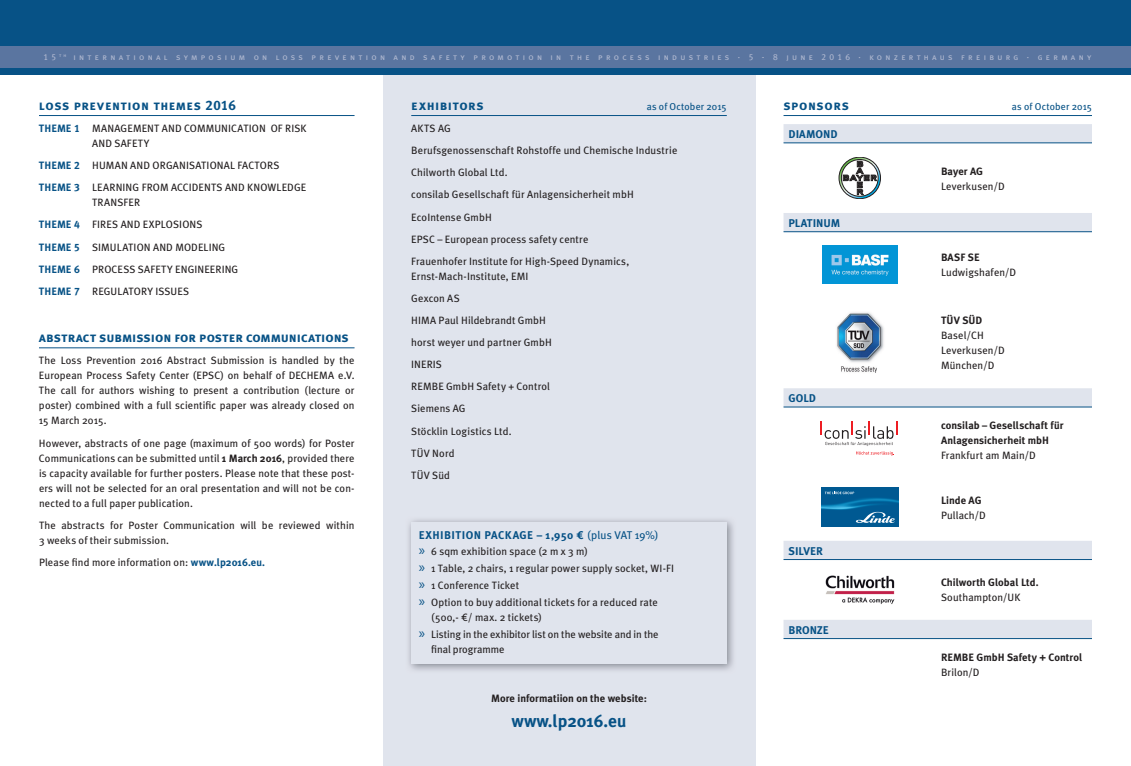
<style>
.page{position:relative;width:1131px;height:766px;background:#fff}
.page>*{position:absolute;margin:0;border:0;box-sizing:border-box;transform-origin:0 0}
.t1{font:700 17.5px "Meta Plus";color:#075286}
.t2{font:13.75px "Meta Plus Bold Caps";letter-spacing:-.005em;color:#075286}
.t3{font:13.75px "Meta Plus Bold Caps";letter-spacing:.02em;color:#075286}
.t4{font:13.75px "Meta Plus Bold Caps";letter-spacing:.04em;color:#075286}
.t5{font:700 11.25px "Meta Plus";letter-spacing:.035em;color:#075286}
.t6{font:700 11.25px "Meta Plus";letter-spacing:.01em;color:#075286}
.t7{font:10.62px/22.1px "Meta Plus";letter-spacing:.01em;color:#231f20}
.t8{font:700 10.62px/15px "Meta Plus";letter-spacing:.005em;color:#231f20}
.t9{font:10px "Meta Plus";letter-spacing:.01em;color:#075286}
.t10{font:8.75px "Meta Plus Book Caps";letter-spacing:.375em;color:#aeb7cf}
.s1{font-weight:700;color:#075286}
.s2{font-family:"Meta Plus Bold Caps";color:#075286}
.s3{font-weight:700}
.s4{font-family:"Meta OT"}
.s5{font-weight:400}
.s6{font-family:"Myriad Pro";font-size:15px;color:#075286}
</style>
<div class="page">
<div style="left:383px;top:44px;width:372px;height:721px;background:#e0e4ed"></div>
<div style="left:0;top:0;width:1130px;height:74px;background:#075286"></div>
<div style="left:0;top:46px;width:1130px;height:21px;background:#5a75a0"></div>
<hr style="left:39px;top:115px;width:315px;height:1px;background:#075286">
<hr style="left:39px;top:347px;width:315px;height:1px;background:#075286">
<hr style="left:411px;top:115px;width:315px;height:1px;background:#075286">
<hr style="left:783px;top:115px;width:308px;height:1px;background:#075286">
<div style="left:783px;top:124px;width:308px;height:19px;background:#e0e4ed"></div>
<div style="left:783px;top:213px;width:308px;height:18px;background:#e0e4ed"></div>
<svg style="left:783px;top:388px;width:308px;height:250px"></svg>
<hr style="left:783px;top:143px;width:152px;height:1px;background:#075286">
<hr style="left:935px;top:143px;width:156px;height:1px;background:#075286">
<hr style="left:783px;top:231px;width:152px;height:1px;background:#075286">
<hr style="left:935px;top:231px;width:156px;height:1px;background:#075286">
<hr style="left:783px;top:406px;width:152px;height:1px;background:#075286">
<hr style="left:935px;top:406px;width:156px;height:1px;background:#075286">
<hr style="left:783px;top:559px;width:152px;height:1px;background:#075286">
<hr style="left:935px;top:559px;width:156px;height:1px;background:#075286">
<hr style="left:783px;top:638px;width:152px;height:1px;background:#075286">
<hr style="left:935px;top:638px;width:156px;height:1px;background:#075286">
<svg style="left:838px;top:157px;width:42px;height:42px"></svg>
<img style="left:822px;top:246px;width:74px;height:37px">
<img style="left:836px;top:312px;width:48px;height:61px">
<svg style="left:820px;top:421px;width:77px;height:34px"></svg>
<img style="left:821px;top:487px;width:77px;height:39px">
<svg style="left:855px;top:511px;width:39px;height:12px"></svg>
<svg style="left:824px;top:491px;width:30px;height:3px"></svg>
<img style="left:824px;top:574px;width:71px;height:30px">
<img style="left:408px;top:519px;width:326px;height:152px">
<div style="left:411px;top:522px;width:315px;height:141px;background:#e0e4ed"></div>
<p class="t10" style="left:43px;top:52px;width:1049px">15 <sup>th</sup> international symposium on loss prevention and safety promotion in the process industries · 5 - 8 june 2016 · konzerthaus freiburg · germany</p>
<p class="t3" style="left:39px;top:97px;width:198px">loss prevention themes 2016</p>
<p class="t7" style="left:92px;top:121px;width:216px;line-height:15px;text-indent:-53px"><span class="s1">THEME</span> <span class="s2">1</span> MANAGEMENT AND COMMUNICATION OF RISK<br>AND SAFETY</p>
<p class="t7" style="left:39px;top:154px;width:269px"><span class="s1">THEME</span> <span class="s2">2</span> HUMAN AND ORGANISATIONAL FACTORS<br><span class="s1">THEME</span> <span class="s2">3</span> LEARNING FROM ACCIDENTS AND KNOWLEDGE</p>
<p class="t7" style="left:39px;top:191px;width:201px;text-indent:53px">TRANSFER<br><span class="s1">THEME</span> <span class="s2">4</span> FIRES AND EXPLOSIONS<br><span class="s1">THEME</span> <span class="s2">5</span> SIMULATION AND MODELING<br><span class="s1">THEME</span> <span class="s2">6</span> PROCESS SAFETY ENGINEERING<br><span class="s1">THEME</span> <span class="s2">7</span> REGULATORY ISSUES</p>
<p class="t2" style="left:39px;top:329px;width:311px">abstract submission for poster communications</p>
<p class="t7" style="left:39px;top:353px;width:317px;line-height:15px;text-align:justify">The Loss Prevention 2016 Abstract Submission is handled by the European Process Safety Center (EPSC) on behalf of DECHEMA e.V.<br>The call for authors wishing to present a contribution (lecture or poster) combined with a full scientific paper was already closed on 15 March 2015.</p>
<p class="t7" style="left:39px;top:435px;width:317px;line-height:15px;text-align:justify">However, abstracts of one page (maximum of 500 words) for Poster Communications can be submitted until <span class="s3">1 March 2016</span>, provided there is capacity available for further posters. Please note that these post&shy;ers will not be selected for an oral presentation and will not be con&shy;nected to a full paper publication.</p>
<p class="t7" style="left:39px;top:517px;width:317px;line-height:15px">The abstracts for Poster Communication will be reviewed within<br>3 weeks of their submission.</p>
<p class="t7" style="left:39px;top:551px;width:227px">Please find more information on: <span class="s1">www.lp2016.eu.</span></p>
<p class="t4" style="left:411px;top:97px;width:74px">exhibitors</p>
<p class="t9" style="left:646px;top:101px;width:82px">as of October 2015</p>
<p class="t7" style="left:411px;top:117px;width:267px">AKTS AG<br>Berufsgenossenschaft Rohstoffe und Chemische Industrie Chilworth Global Ltd.<br>consilab Gesellschaft für Anlagensicherheit mbH EcoIntense GmbH<br>EPSC – European process safety centre<br>Frauenhofer Institute for High-Speed Dynamics,</p>
<p class="t7" style="left:411px;top:265px;width:142px">Ernst-Mach-Institute, EMI<br>Gexcon AS<br>HIMA Paul Hildebrandt GmbH horst weyer und partner GmbH<br>INERIS<br>REMBE GmbH Safety + Control<br>Siemens AG<br>Stöcklin Logistics Ltd.<br>TÜV Nord<br>TÜV Süd</p>
<p class="t4" style="left:783px;top:97px;width:67px">sponsors</p>
<p class="t9" style="left:1011px;top:101px;width:82px">as of October 2015</p>
<p class="t6" style="left:788px;top:127px;width:50px">DIAMOND</p>
<p class="t8" style="left:940px;top:163px;width:43px">Bayer AG</p>
<p class="t7" style="left:940px;top:175px;width:65px">Leverkusen/D</p>
<p class="t6" style="left:788px;top:216px;width:53px">PLATINUM</p>
<p class="t8" style="left:940px;top:250px;width:40px">BASF SE</p>
<p class="t7" style="left:940px;top:261px;width:77px">Ludwigshafen/D</p>
<p class="t8" style="left:940px;top:313px;width:43px">TÜV SÜD</p>
<p class="t7" style="left:940px;top:328px;width:65px;line-height:15px">Basel/CH<br>Leverkusen/D<br>München/D</p>
<p class="t6" style="left:788px;top:391px;width:29px">GOLD</p>
<p class="t8" style="left:940px;top:418px;width:124px">consilab – Gesellschaft für<br>Anlagensicherheit mbH</p>
<p class="t7" style="left:940px;top:444px;width:96px">Frankfurt am Main/D</p>
<p class="t8" style="left:940px;top:492px;width:42px">Linde AG</p>
<p class="t7" style="left:940px;top:504px;width:46px">Pullach/D</p>
<p class="t6" style="left:788px;top:544px;width:36px">SILVER</p>
<p class="t8" style="left:940px;top:575px;width:99px">Chilworth Global Ltd.</p>
<p class="t7" style="left:940px;top:586px;width:81px">Southampton/UK</p>
<p class="t6" style="left:788px;top:623px;width:42px">BRONZE</p>
<p class="t8" style="left:940px;top:649px;width:143px">REMBE GmbH Safety + Control</p>
<p class="t7" style="left:940px;top:661px;width:40px">Brilon/D</p>
<p class="t5" style="left:419px;top:528px;width:241px">EXHIBITION PACKAGE – 1,950 <span class="s4">€</span> <span class="s5">(plus VAT 19%)</span></p>
<p class="t7" style="left:419px;top:543px;width:257px;line-height:16.8px"><span class="s6">»</span> 6 sqm exhibition space (2 m x 3 m)<br><span class="s6">»</span> 1 Table, 2 chairs, 1 regular power supply socket, WI-FI <span class="s6">»</span> 1 Conference Ticket<br><span class="s6">»</span> Option to buy additional tickets for a reduced rate</p>
<p class="t7" style="left:419px;top:608px;width:241px;line-height:16.8px;text-indent:12px">(500,- <span class="s4">€</span>/ max. 2 tickets)<br><span class="s6">»</span> Listing in the exhibitor list on the website and in the</p>
<p class="t7" style="left:431px;top:637px;width:75px">final programme</p>
<p class="t8" style="left:491px;top:690px;width:157px">More informatiion on the website:</p>
<h1 class="t1" style="left:511px;top:710px;width:116px">www.lp2016.eu</h1>
</div>
